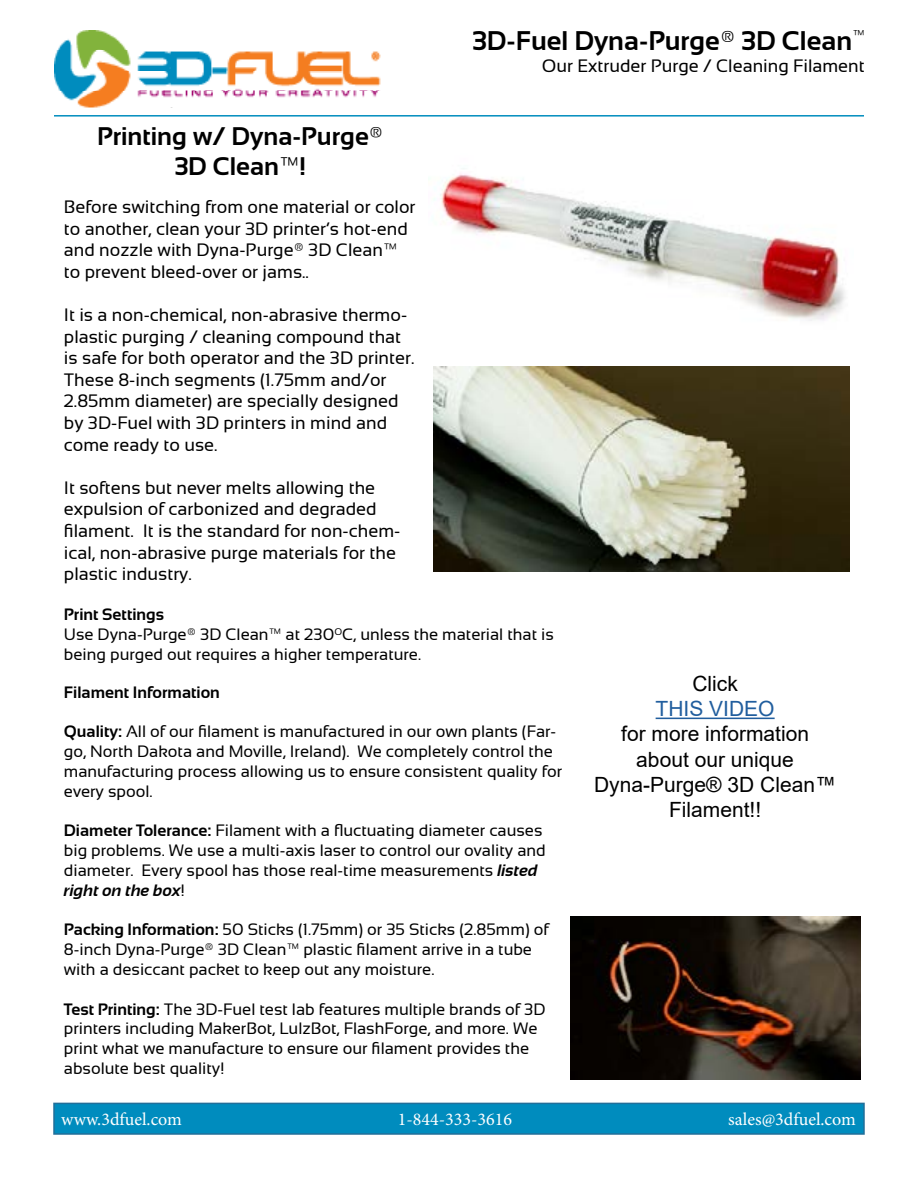
<style>
.page{position:relative;width:918px;height:1188px;background:#fff}
.page>*{position:absolute;margin:0;border:0;box-sizing:border-box;transform-origin:0 0}
.t1{font:700 27px "Sansation";color:#000}
.t2{font:700 25.5px/30.6px "Sansation";color:#000;text-align:center}
.t3{font:21px/25.2px "Arial";color:#000;text-align:center}
.t4{font:21px "Arial";color:#215e9e}
.t5{font:18px/21.6px "Sansation";color:#000}
.t6{font:18px "Minion Pro";color:#fff}
.t7{font:16.5px/19.8px "Sansation";color:#000}
.t8{font:700 16.5px "Sansation";color:#000}
.s1{font-weight:700}
.s2{font-weight:700;font-style:italic}
</style>
<div class="page">
<div style="left:53px;top:1103px;width:812px;height:32px;background:#008cbe;border:2px solid #226f9a"></div>
<hr style="left:54px;top:115px;width:810px;height:2px;background:#008dbe">
<img style="left:55px;top:31px;width:326px;height:76px">
<hr style="left:656px;top:718px;width:119px;height:1px;background:#215e9e">
<img style="left:434px;top:168px;width:411px;height:153px">
<img style="left:433px;top:366px;width:416px;height:206px">
<img style="left:570px;top:916px;width:290px;height:164px">
<h1 class="t1" style="left:472px;top:26px;width:394px">3D-Fuel Dyna-Purge® 3D Clean<sup>™</sup></h1>
<p class="t5" style="left:542px;top:55px;width:324px">Our Extruder Purge / Cleaning Filament</p>
<h2 class="t2" style="left:97px;top:120px;width:288px">Printing w/ Dyna-Purge®<br>3D Clean™!</h2>
<p class="t5" style="left:64px;top:196px;width:353px">Before switching from one material or color to another, clean your 3D printer’s hot-end and nozzle with Dyna-Purge® 3D Clean™ to prevent bleed-over or jams..</p>
<p class="t5" style="left:64px;top:304px;width:352px">It is a non-chemical, non-abrasive thermo&shy;plastic purging / cleaning compound that is safe for both operator and the 3D printer.<br>These 8-inch segments (1.75mm and/or 2.85mm diameter) are specially designed by 3D-Fuel with 3D printers in mind and come ready to use.</p>
<p class="t5" style="left:64px;top:477px;width:338px">It softens but never melts allowing the expulsion of carbonized and degraded filament. It is the standard for non-chem&shy;ical, non-abrasive purge materials for the plastic industry.</p>
<p class="t7" style="left:64px;top:605px;width:491px"><span class="s1">Print Settings<br></span>Use Dyna-Purge® 3D Clean™ at 230<sup>O</sup>C, unless the material that is being purged out requires a higher temperature.</p>
<p class="t8" style="left:64px;top:683px;width:158px">Filament Information</p>
<p class="t7" style="left:64px;top:722px;width:500px"><span class="s1">Quality:</span> All of our filament is manufactured in our own plants (Far&shy;go, North Dakota and Moville, Ireland). We completely control the manufacturing process allowing us to ensure consistent quality for every spool.</p>
<p class="t7" style="left:64px;top:821px;width:483px"><span class="s1">Diameter Tolerance:</span> Filament with a fluctuating diameter causes big problems. We use a multi-axis laser to control our ovality and diameter. Every spool has those real-time measurements <span class="s2">listed right on the box</span>!</p>
<p class="t7" style="left:64px;top:920px;width:486px"><span class="s1">Packing Information:</span> 50 Sticks (1.75mm) or 35 Sticks (2.85mm) of<br>8-inch Dyna-Purge® 3D Clean™ plastic filament arrive in a tube with a desiccant packet to keep out any moisture.</p>
<p class="t7" style="left:64px;top:999px;width:483px"><span class="s1">Test Printing:</span> The 3D-Fuel test lab features multiple brands of 3D printers including MakerBot, LulzBot, FlashForge, and more. We print what we manufacture to ensure our filament provides the absolute best quality!</p>
<p class="t3" style="left:692px;top:671px;width:47px">Click</p>
<p class="t4" style="left:656px;top:694px;width:121px">THIS VIDEO</p>
<p class="t3" style="left:594px;top:721px;width:243px">for more information about our unique<br>Dyna-Purge® 3D Clean™<br>Filament!!</p>
<p class="t6" style="left:61px;top:1107px;width:122px">www.3dfuel.com</p>
<p class="t6" style="left:398px;top:1107px;width:116px">1-844-333-3616</p>
<p class="t6" style="left:728px;top:1107px;width:129px">sales@3dfuel.com</p>
</div>
